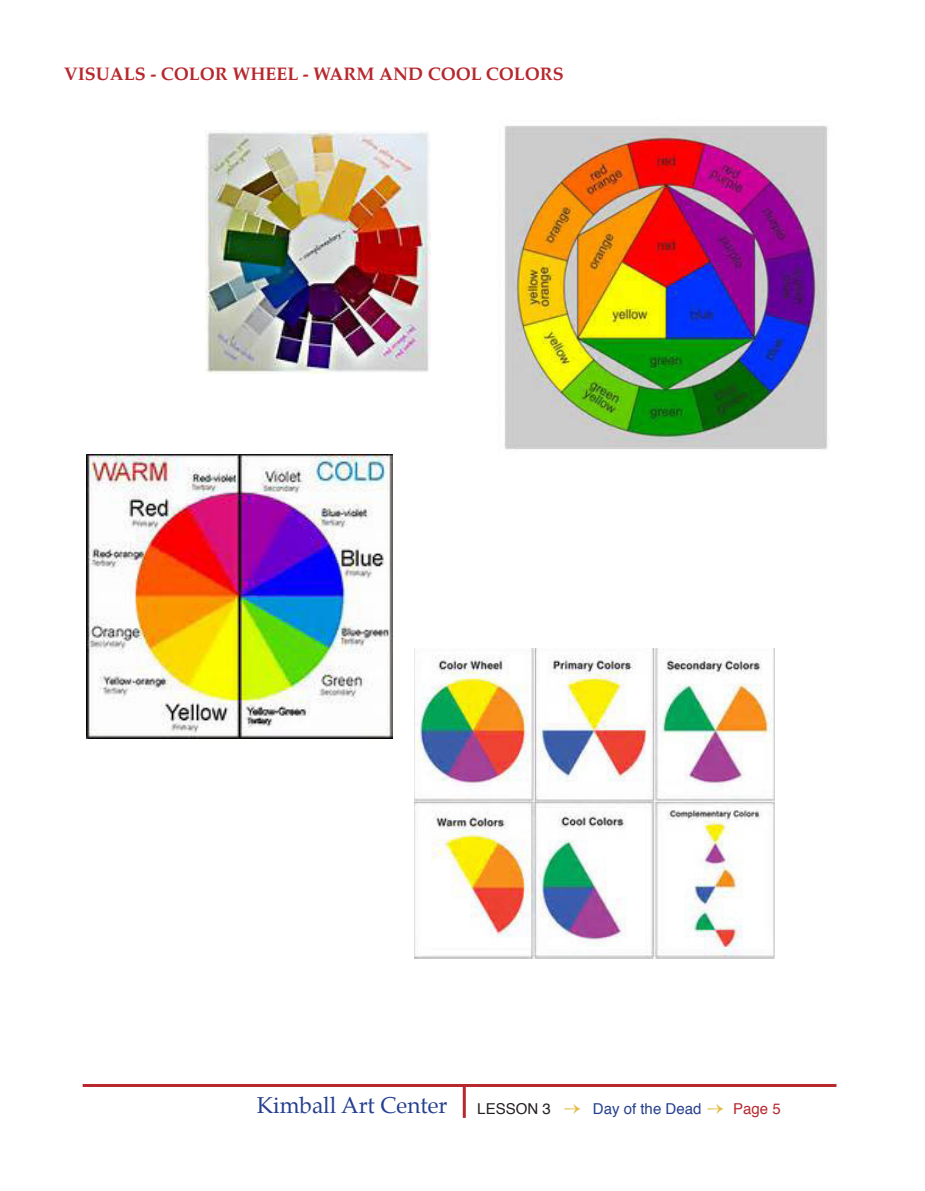
<style>
.page{position:relative;width:925px;height:1191px;background:#fff}
.page>*{position:absolute;margin:0;border:0;box-sizing:border-box;transform-origin:0 0}
.t1{font:22.5px "Palatino";color:#253f8e}
.t2{font:700 18px "Palatino";color:#b6282e}
.t3{font:15px "Helvetica";color:#253f8e}
.s1{color:#231f20}
.s2{font-family:"Minion Pro";font-size:19.5px;color:#e1bd45}
.s3{color:#b6282e}
</style>
<div class="page">
<hr style="left:83px;top:1084px;width:753px;height:3px;background:#b6282e">
<hr style="left:462px;top:1087px;width:3px;height:31px;background:#b6282e">
<img style="left:206px;top:130px;width:224px;height:243px">
<img style="left:504px;top:125px;width:324px;height:325px">
<img style="left:414px;top:649px;width:360px;height:309px">
<img style="left:86px;top:454px;width:306px;height:284px">
<p class="t2" style="left:64px;top:58px;width:501px">VISUALS - COLOR WHEEL - WARM AND COOL COLORS</p>
<p class="t1" style="left:257px;top:1087px;width:192px">Kimball Art Center</p>
<p class="t3" style="left:477px;top:1097px;width:305px"><span class="s1">LESSON 3</span> <span class="s2">→</span> Day of the Dead <span class="s2">→</span> <span class="s3">Page 5</span></p>
</div>
